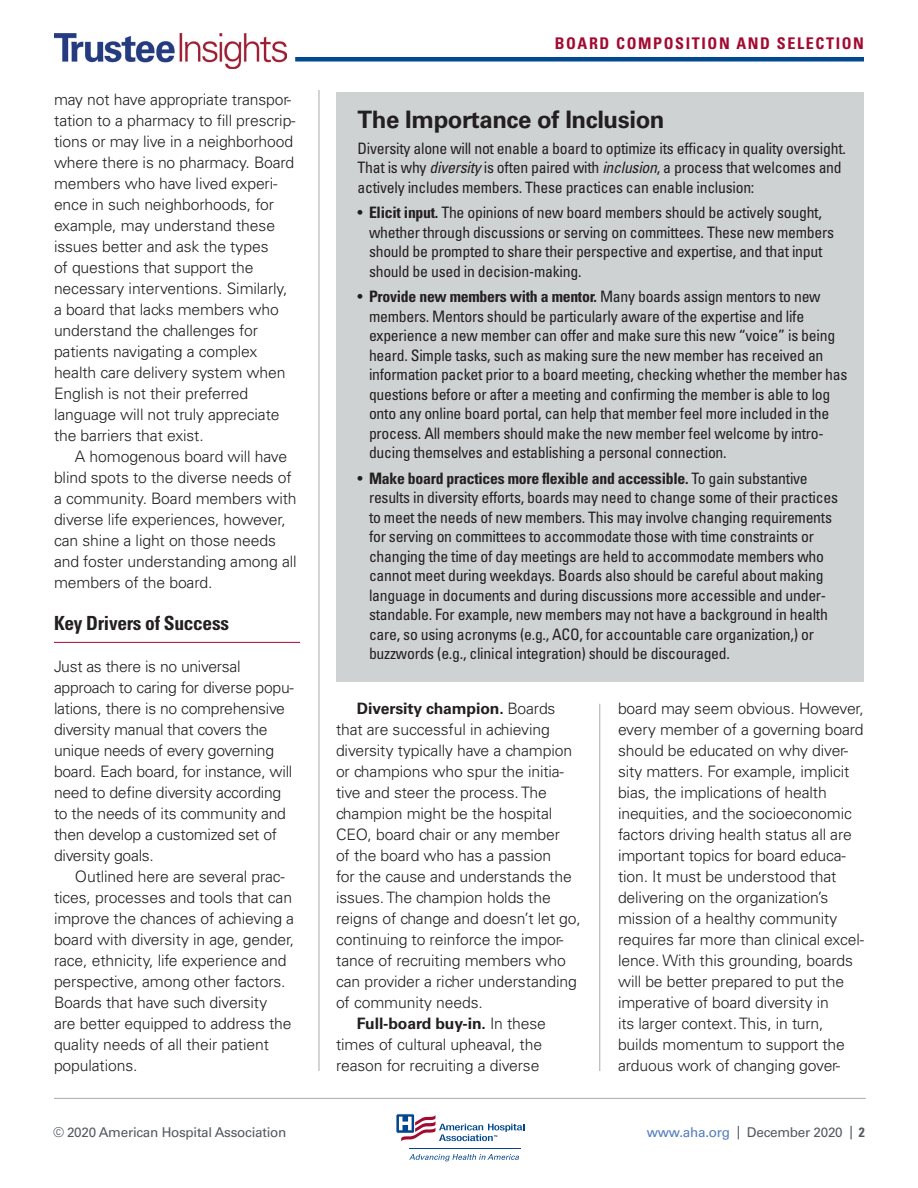
<style>
.page{position:relative;width:918px;height:1188px;background:#fff}
.page>*{position:absolute;margin:0;border:0;box-sizing:border-box;transform-origin:0 0}
.t1{font:700 24px "Univers LT Std";letter-spacing:-.02em;color:#231f20}
.t2{font:700 condensed 19.5px "Univers LT Std";letter-spacing:-.015em;color:#231f20}
.t3{font:700 condensed 16.05px "Univers LT Std";letter-spacing:.1em;color:#a30a32}
.t4{font:300 15.75px/21px "Univers LT Std";letter-spacing:-.01em;color:#231f20}
.t5{font:condensed 15.75px/19.5px "Univers LT Std";letter-spacing:-.015em;color:#231f20}
.t6{font:700 15.75px "Univers LT Std";letter-spacing:-.01em;color:#231f20}
.t7{font:13.5px "Univers LT Std";letter-spacing:-.02em;color:#535860}
.s1{font-style:italic}
.s2{font-weight:700}
.s3{font-weight:300}
.s4{color:#537dbf}
.s5{font-weight:700;font-stretch:condensed}
</style>
<div class="page">
<hr style="left:409px;top:1148px;width:112px;height:1px;background:#01468c">
<svg style="left:409px;top:1154px;width:110px;height:7px"></svg>
<svg style="left:396px;top:1113px;width:128px;height:29px"></svg>
<hr style="left:54px;top:1098px;width:812px;height:1px;background:#a8abac">
<hr style="left:54px;top:642px;width:246px;height:1px;background:#a30a32">
<hr style="left:319px;top:90px;width:1px;height:981px;background:#a8abac">
<hr style="left:599px;top:704px;width:1px;height:367px;background:#a8abac">
<div style="left:295px;top:57px;width:569px;height:5px;background:#01498e"></div>
<img style="left:54px;top:34px;width:233px;height:35px">
<div style="left:337px;top:92px;width:527px;height:589px;background:#cfd2d2"></div>
<p class="t4" style="left:54px;top:89px;width:243px">may not have appropriate transpor&shy;tation to a pharmacy to fill prescrip&shy;tions or may live in a neighborhood where there is no pharmacy. Board members who have lived experi&shy;ence in such neighborhoods, for example, may understand these issues better and ask the types<br>of questions that support the necessary interventions. Similarly, a board that lacks members who understand the challenges for patients navigating a complex health care delivery system when<br>English is not their preferred language will not truly appreciate the barriers that exist.</p>
<p class="t4" style="left:54px;top:446px;width:244px;text-indent:21px">A homogenous board will have blind spots to the diverse needs of a community. Board members with diverse life experiences, however, can shine a light on those needs and foster understanding among all members of the board.</p>
<p class="t2" style="left:54px;top:611px;width:176px">Key Drivers of Success</p>
<p class="t4" style="left:54px;top:656px;width:241px">Just as there is no universal approach to caring for diverse popu&shy;lations, there is no comprehensive diversity manual that covers the unique needs of every governing board. Each board, for instance, will need to define diversity according to the needs of its community and then develop a customized set of diversity goals.</p>
<p class="t4" style="left:54px;top:866px;width:242px;text-indent:21px">Outlined here are several prac&shy;tices, processes and tools that can improve the chances of achieving a board with diversity in age, gender, race, ethnicity, life experience and perspective, among other factors.<br>Boards that have such diversity<br>are better equipped to address the quality needs of all their patient populations.</p>
<p class="t7" style="left:53px;top:1125px;width:235px">© 2020 American Hospital Association</p>
<p class="t3" style="left:555px;top:33px;width:311px">BOARD COMPOSITION AND SELECTION</p>
<h1 class="t1" style="left:358px;top:106px;width:308px">The Importance of Inclusion</h1>
<p class="t5" style="left:358px;top:138px;width:490px">Diversity alone will not enable a board to optimize its efficacy in quality oversight.<br>That is why <span class="s1">diversity</span> is often paired with <span class="s1">inclusion</span>, a process that welcomes and actively includes members. These practices can enable inclusion:</p>
<p class="t5" style="left:369px;top:203px;width:466px;text-indent:-11px">• <span class="s2">Elicit input.</span> The opinions of new board members should be actively sought, whether through discussions or serving on committees. These new members should be prompted to share their perspective and expertise, and that input should be used in decision-making.</p>
<p class="t5" style="left:369px;top:287px;width:480px;text-indent:-11px">• <span class="s2">Provide new members with a mentor.</span> Many boards assign mentors to new members. Mentors should be particularly aware of the expertise and life experience a new member can offer and make sure this new “voice” is being heard. Simple tasks, such as making sure the new member has received an information packet prior to a board meeting, checking whether the member has questions before or after a meeting and confirming the member is able to log onto any online board portal, can help that member feel more included in the process. All members should make the new member feel welcome by intro&shy;ducing themselves and establishing a personal connection.</p>
<p class="t5" style="left:369px;top:468px;width:470px;text-indent:-11px">• <span class="s2">Make board practices more flexible and accessible.</span> To gain substantive results in diversity efforts, boards may need to change some of their practices to meet the needs of new members. This may involve changing requirements for serving on committees to accommodate those with time constraints or changing the time of day meetings are held to accommodate members who cannot meet during weekdays. Boards also should be careful about making language in documents and during discussions more accessible and under&shy;standable. For example, new members may not have a background in health care, so using acronyms (e.g., ACO, for accountable care organization,) or buzzwords (e.g., clinical integration) should be discouraged.</p>
<p class="t6" style="left:357px;top:699px;width:200px">Diversity champion. <span class="s3">Boards</span></p>
<p class="t4" style="left:336px;top:719px;width:215px">that are successful in achieving</p>
<p class="t4" style="left:336px;top:740px;width:238px">diversity typically have a champion</p>
<p class="t4" style="left:336px;top:761px;width:229px">or champions who spur the initia-</p>
<p class="t4" style="left:336px;top:782px;width:212px">tive and steer the process. The</p>
<p class="t4" style="left:336px;top:803px;width:218px">champion might be the hospital</p>
<p class="t4" style="left:336px;top:824px;width:226px">CEO, board chair or any member</p>
<p class="t4" style="left:336px;top:845px;width:217px">of the board who has a passion</p>
<p class="t4" style="left:336px;top:866px;width:237px">for the cause and understands the</p>
<p class="t4" style="left:336px;top:887px;width:216px">issues. The champion holds the</p>
<p class="t4" style="left:336px;top:908px;width:246px">reigns of change and doesn’t let go,</p>
<p class="t4" style="left:336px;top:929px;width:229px">continuing to reinforce the impor-</p>
<p class="t4" style="left:336px;top:950px;width:231px">tance of recruiting members who</p>
<p class="t4" style="left:336px;top:971px;width:242px">can provider a richer understanding</p>
<p class="t4" style="left:336px;top:992px;width:148px">of community needs.</p>
<p class="t6" style="left:357px;top:1014px;width:191px">Full-board buy-in. <span class="s3">In these</span></p>
<p class="t4" style="left:336px;top:1034px;width:208px">times of cultural upheaval, the</p>
<p class="t4" style="left:336px;top:1055px;width:205px">reason for recruiting a diverse</p>
<p class="t4" style="left:618px;top:698px;width:248px">board may seem obvious. However, every member of a governing board should be educated on why diver&shy;sity matters. For example, implicit bias, the implications of health inequities, and the socioeconomic factors driving health status all are important topics for board educa&shy;tion. It must be understood that delivering on the organization’s mission of a healthy community requires far more than clinical excel&shy;lence. With this grounding, boards will be better prepared to put the imperative of board diversity in<br>its larger context. This, in turn, builds momentum to support the arduous work of changing gover-</p>
<p class="t7" style="left:647px;top:1125px;width:220px"><span class="s4">www.aha.org</span> | December 2020 | <span class="s5">2</span></p>
</div>
